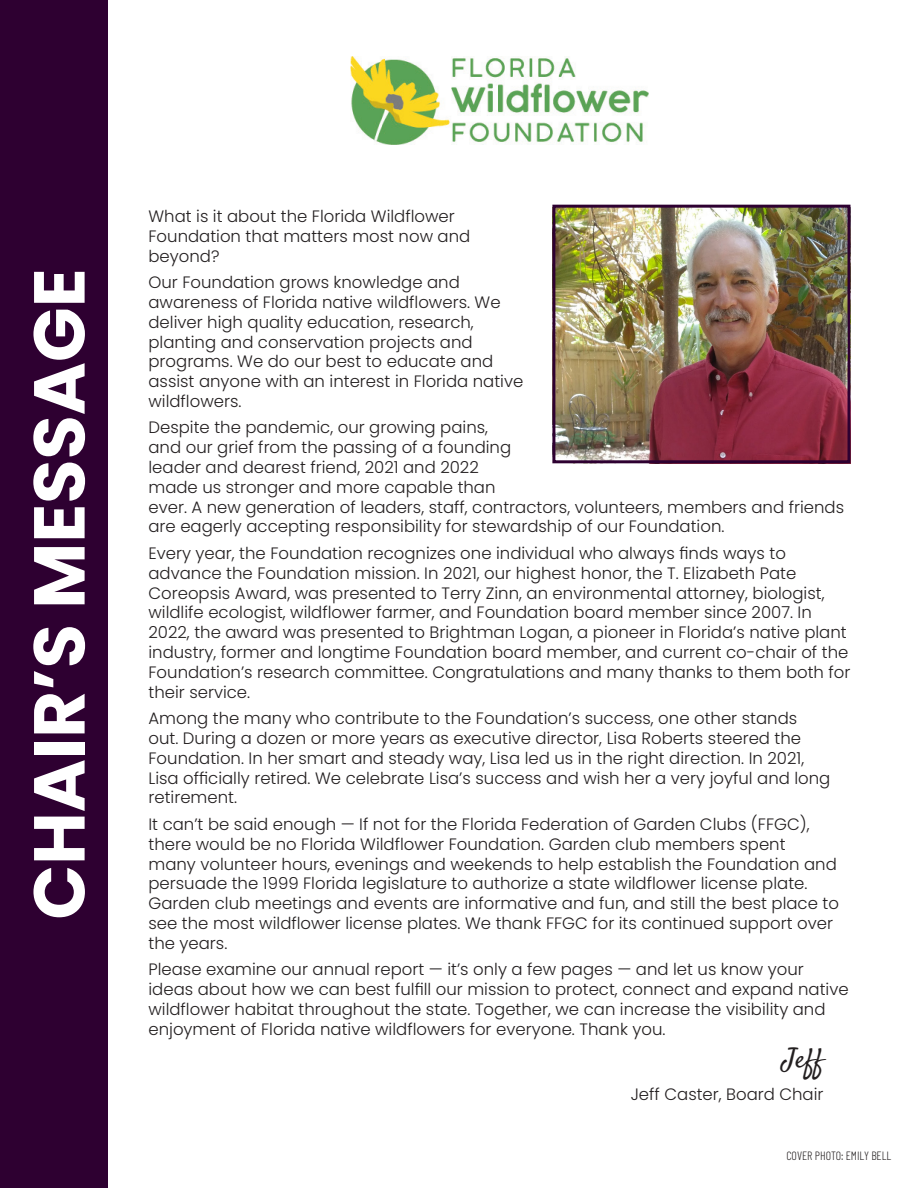
<style>
.page{position:relative;width:918px;height:1188px;background:#fff}
.page>*{position:absolute;margin:0;border:0;box-sizing:border-box;transform-origin:0 0}
.t1{font:700 72px "Poppins";color:#fff}
.t2{font:27px "Satisfy";color:#231f20}
.t3{font:300 16.5px/19.8px "Poppins";color:#231f20}
.t4{font:300 12px "Barlow Condensed";color:#231f20}
</style>
<div class="page">
<div style="left:0;top:0;width:108px;height:1188px;background:#2e0031"></div>
<img style="left:556px;top:209px;width:290px;height:250px">
<div style="left:552px;top:205px;width:298px;height:258px;border:3px solid #2e0031"></div>
<img style="left:350px;top:57px;width:299px;height:88px">
<p class="t1" style="left:18px;top:920px;width:653px;rotate:-90deg">CHAIR’S MESSAGE</p>
<p class="t3" style="left:148px;top:206px;width:323px">What is it about the Florida Wildflower<br>Foundation that matters most now and beyond?</p>
<p class="t3" style="left:148px;top:273px;width:376px">Our Foundation grows knowledge and awareness of Florida native wildflowers. We deliver high quality education, research, planting and conservation projects and programs. We do our best to educate and assist anyone with an interest in Florida native wildflowers.</p>
<p class="t3" style="left:148px;top:418px;width:697px">Despite the pandemic, our growing pains,<br>and our grief from the passing of a founding<br>leader and dearest friend, 2021 and 2022<br>made us stronger and more capable than<br>ever. A new generation of leaders, staff, contractors, volunteers, members and friends are eagerly accepting responsibility for stewardship of our Foundation.</p>
<p class="t3" style="left:148px;top:543px;width:704px">Every year, the Foundation recognizes one individual who always finds ways to advance the Foundation mission. In 2021, our highest honor, the T. Elizabeth Pate Coreopsis Award, was presented to Terry Zinn, an environmental attorney, biologist, wildlife ecologist, wildflower farmer, and Foundation board member since 2007. In 2022, the award was presented to Brightman Logan, a pioneer in Florida’s native plant industry, former and longtime Foundation board member, and current co-chair of the Foundation’s research committee. Congratulations and many thanks to them both for their service.</p>
<p class="t3" style="left:148px;top:709px;width:683px">Among the many who contribute to the Foundation’s success, one other stands out. During a dozen or more years as executive director, Lisa Roberts steered the Foundation. In her smart and steady way, Lisa led us in the right direction. In 2021, Lisa officially retired. We celebrate Lisa’s success and wish her a very joyful and long retirement.</p>
<p class="t3" style="left:148px;top:814px;width:692px">It can’t be said enough — If not for the Florida Federation of Garden Clubs (FFGC), there would be no Florida Wildflower Foundation. Garden club members spent<br>many volunteer hours, evenings and weekends to help establish the Foundation and persuade the 1999 Florida legislature to authorize a state wildflower license plate.<br>Garden club meetings and events are informative and fun, and still the best place to see the most wildflower license plates. We thank FFGC for its continued support over the years.</p>
<p class="t3" style="left:148px;top:960px;width:702px">Please examine our annual report — it’s only a few pages — and let us know your ideas about how we can best fulfill our mission to protect, connect and expand native wildflower habitat throughout the state. Together, we can increase the visibility and enjoyment of Florida native wildflowers for everyone. Thank you.</p>
<p class="t2" style="left:782px;top:1042px;width:43px">Jeff</p>
<p class="t3" style="left:631px;top:1085px;width:194px">Jeff Caster, Board Chair</p>
<p class="t4" style="left:786px;top:1147px;width:106px">COVER PHOTO: EMILY BELL</p>
</div>
